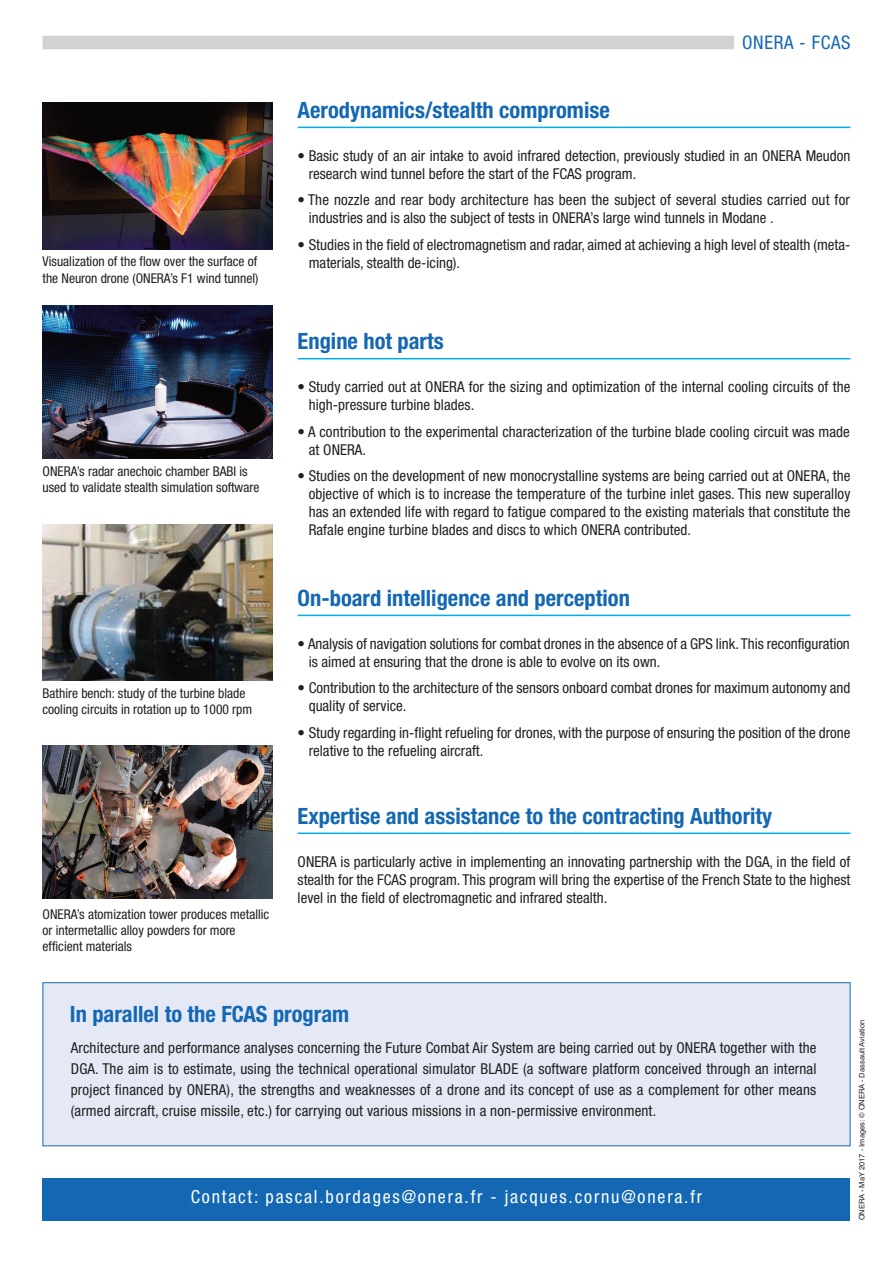
<style>
.page{position:relative;width:893px;height:1263px;background:#fff}
.page>*{position:absolute;margin:0;border:0;box-sizing:border-box;transform-origin:0 0}
.t1{font:700 condensed 22.5px "Helvetica Neue LT Std";color:#1468b3}
.t2{font:condensed 18.75px "Helvetica Neue LT Std";letter-spacing:.035em;color:#1468b3}
.t3{font:condensed 18px "Helvetica Neue LT Std";letter-spacing:.1em;color:#fff}
.t4{font:condensed 15px/18px "Helvetica Neue LT Std";color:#231f20}
.t5{font:condensed 13.5px/16.2px "Helvetica Neue LT Std";color:#231f20}
.t6{font:7.5px "Helvetica";color:#231f20}
</style>
<div class="page">
<div style="left:43px;top:983px;width:807px;height:162px;background:#e4e9f5"></div>
<div style="left:43px;top:982px;width:807px;height:164px;border:1px solid #1468b3"></div>
<div style="left:43px;top:36px;width:691px;height:13px;background:#d1d2d4"></div>
<img style="left:43px;top:524px;width:229px;height:156px">
<img style="left:43px;top:102px;width:229px;height:147px">
<img style="left:43px;top:305px;width:229px;height:153px">
<img style="left:43px;top:746px;width:229px;height:152px">
<hr style="left:298px;top:127px;width:552px;height:1px;background:#00aeef">
<hr style="left:298px;top:358px;width:552px;height:1px;background:#00aeef">
<hr style="left:298px;top:615px;width:552px;height:1px;background:#00aeef">
<hr style="left:298px;top:832px;width:552px;height:2px;background:#00aeef">
<div style="left:43px;top:1178px;width:807px;height:42px;background:#1468b3"></div>
<p class="t5" style="left:43px;top:255px;width:217px">Visualization of the flow over the surface of the Neuron drone (ONERA’s F1 wind tunnel)</p>
<p class="t5" style="left:43px;top:464px;width:218px">ONERA’s radar anechoic chamber BABI is used to validate stealth simulation software</p>
<p class="t5" style="left:43px;top:686px;width:211px">Bathire bench: study of the turbine blade cooling circuits in rotation up to 1000 rpm</p>
<p class="t5" style="left:43px;top:907px;width:228px">ONERA’s atomization tower produces metallic or intermetallic alloy powders for more efficient materials</p>
<h1 class="t1" style="left:298px;top:102px;width:314px">Aerodynamics/stealth compromise</h1>
<p class="t2" style="left:742px;top:36px;width:110px">ONERA - FCAS</p>
<p class="t4" style="left:309px;top:148px;width:543px;text-indent:-11px">• Basic study of an air intake to avoid infrared detection, previously studied in an ONERA Meudon research wind tunnel before the start of the FCAS program.</p>
<p class="t4" style="left:309px;top:192px;width:543px;text-indent:-11px">• The nozzle and rear body architecture has been the subject of several studies carried out for industries and is also the subject of tests in ONERA’s large wind tunnels in Modane .</p>
<p class="t4" style="left:309px;top:237px;width:543px;text-indent:-11px">• Studies in the field of electromagnetism and radar, aimed at achieving a high level of stealth (meta&shy;materials, stealth de-icing).</p>
<h1 class="t1" style="left:298px;top:333px;width:148px">Engine hot parts</h1>
<p class="t4" style="left:309px;top:379px;width:543px;text-indent:-11px">• Study carried out at ONERA for the sizing and optimization of the internal cooling circuits of the high-pressure turbine blades.</p>
<p class="t4" style="left:309px;top:424px;width:543px;text-indent:-11px">• A contribution to the experimental characterization of the turbine blade cooling circuit was made at ONERA.</p>
<p class="t4" style="left:309px;top:468px;width:543px;text-align:justify;text-indent:-11px">• Studies on the development of new monocrystalline systems are being carried out at ONERA, the objective of which is to increase the temperature of the turbine inlet gases. This new superalloy has an extended life with regard to fatigue compared to the existing materials that constitute the Rafale engine turbine blades and discs to which ONERA contributed.</p>
<h1 class="t1" style="left:298px;top:590px;width:334px">On-board intelligence and perception</h1>
<p class="t4" style="left:309px;top:636px;width:543px;text-indent:-11px">• Analysis of navigation solutions for combat drones in the absence of a GPS link. This reconfiguration is aimed at ensuring that the drone is able to evolve on its own.</p>
<p class="t4" style="left:309px;top:680px;width:543px;text-indent:-11px">• Contribution to the architecture of the sensors onboard combat drones for maximum autonomy and quality of service.</p>
<p class="t4" style="left:309px;top:725px;width:543px;text-indent:-11px">• Study regarding in-flight refueling for drones, with the purpose of ensuring the position of the drone relative to the refueling aircraft.</p>
<h1 class="t1" style="left:298px;top:808px;width:476px">Expertise and assistance to the contracting Authority</h1>
<p class="t4" style="left:298px;top:854px;width:554px;text-align:justify">ONERA is particularly active in implementing an innovating partnership with the DGA, in the field of stealth for the FCAS program. This program will bring the expertise of the French State to the highest level in the field of electromagnetic and infrared stealth.</p>
<h1 class="t1" style="left:70px;top:1006px;width:281px">In parallel to the FCAS program</h1>
<p class="t4" style="left:71px;top:1038px;width:747px;line-height:21px;text-align:justify">Architecture and performance analyses concerning the Future Combat Air System are being carried out by ONERA together with the DGA. The aim is to estimate, using the technical operational simulator BLADE (a software platform conceived through an internal project financed by ONERA), the strengths and weaknesses of a drone and its concept of use as a complement for other means (armed aircraft, cruise missile, etc.) for carrying out various missions in a non-permissive environment.</p>
<p class="t3" style="left:191px;top:1190px;width:513px">Contact: pascal.bordages@onera.fr - jacques.cornu@onera.fr</p>
<p class="t6" style="left:858px;top:1220px;width:202px;rotate:-90deg">ONERA - MaY 2017 - Images: © ONERA - Dassault Aviation</p>
</div>
